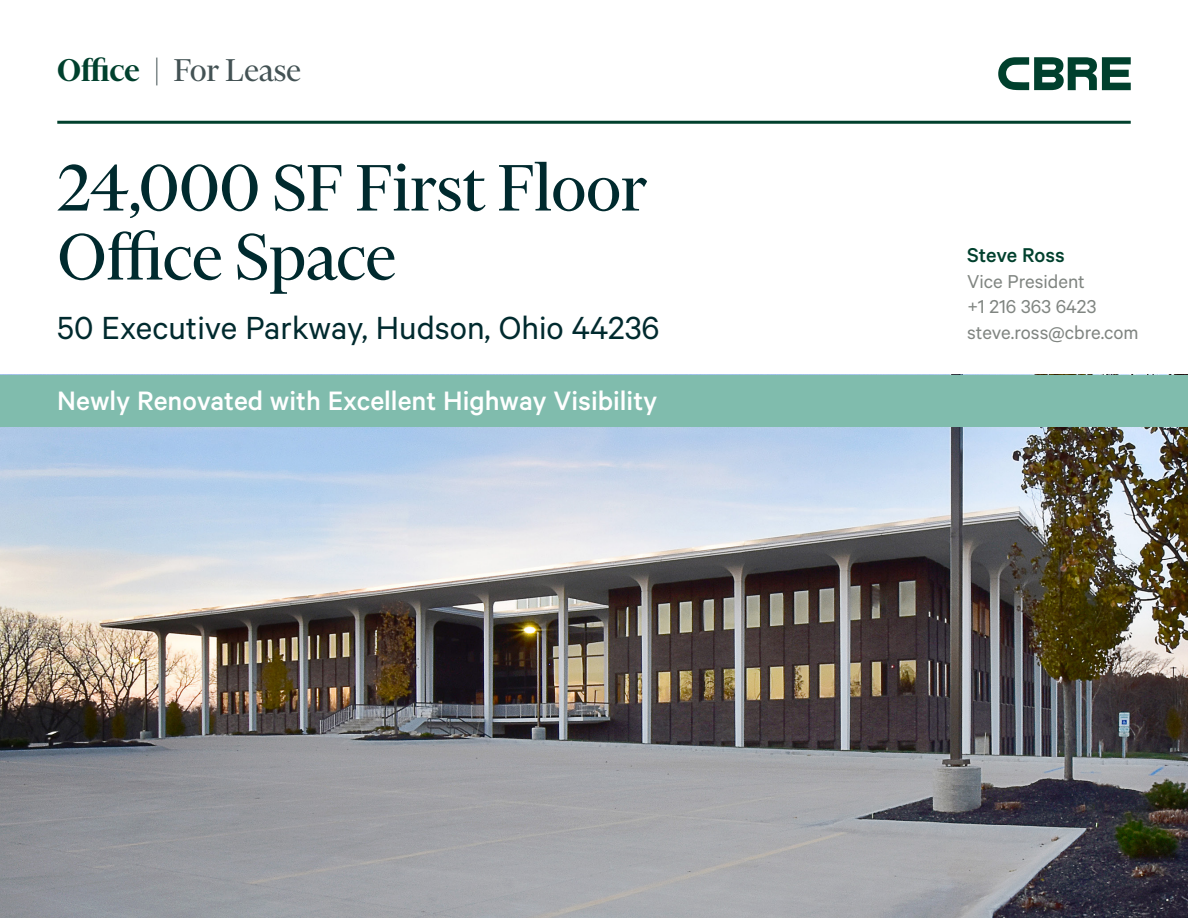
<style>
.page{position:relative;width:1188px;height:918px;background:#fff}
.page>*{position:absolute;margin:0;border:0;box-sizing:border-box;transform-origin:0 0}
.t1{font:75px/69px "Financier Display";color:#002a2e}
.t2{font:36px "Calibre";color:#002a2e}
.t3{font:36px "Financier Display";color:#435254}
.t4{font:500 30px "Calibre";color:#fff}
.t5{font:500 22.5px "Calibre";letter-spacing:-.005em;color:#00402d}
.t6{font:21px/25.5px "Calibre";color:#808581}
.s1{font-weight:600;color:#00402d}
</style>
<div class="page">
<img style="left:0;top:427px;width:1188px;height:491px">
<div style="left:0;top:375px;width:1188px;height:52px;background:#80bcad"></div>
<hr style="left:57px;top:121px;width:1074px;height:3px;background:#00402d">
<svg style="left:998px;top:57px;width:133px;height:33px"></svg>
<p class="t3" style="left:57px;top:51px;width:245px"><span class="s1">Office</span> | For Lease</p>
<h1 class="t1" style="left:57px;top:153px;width:592px">24,000 SF First Floor<br>Office Space</h1>
<p class="t2" style="left:57px;top:307px;width:604px">50 Executive Parkway, Hudson, Ohio 44236</p>
<p class="t4" style="left:57px;top:384px;width:602px">Newly Renovated with Excellent Highway Visibility</p>
<p class="t5" style="left:967px;top:242px;width:99px">Steve Ross</p>
<p class="t6" style="left:967px;top:268px;width:173px">Vice President<br>+1 216 363 6423 steve.ross@cbre.com</p>
</div>
